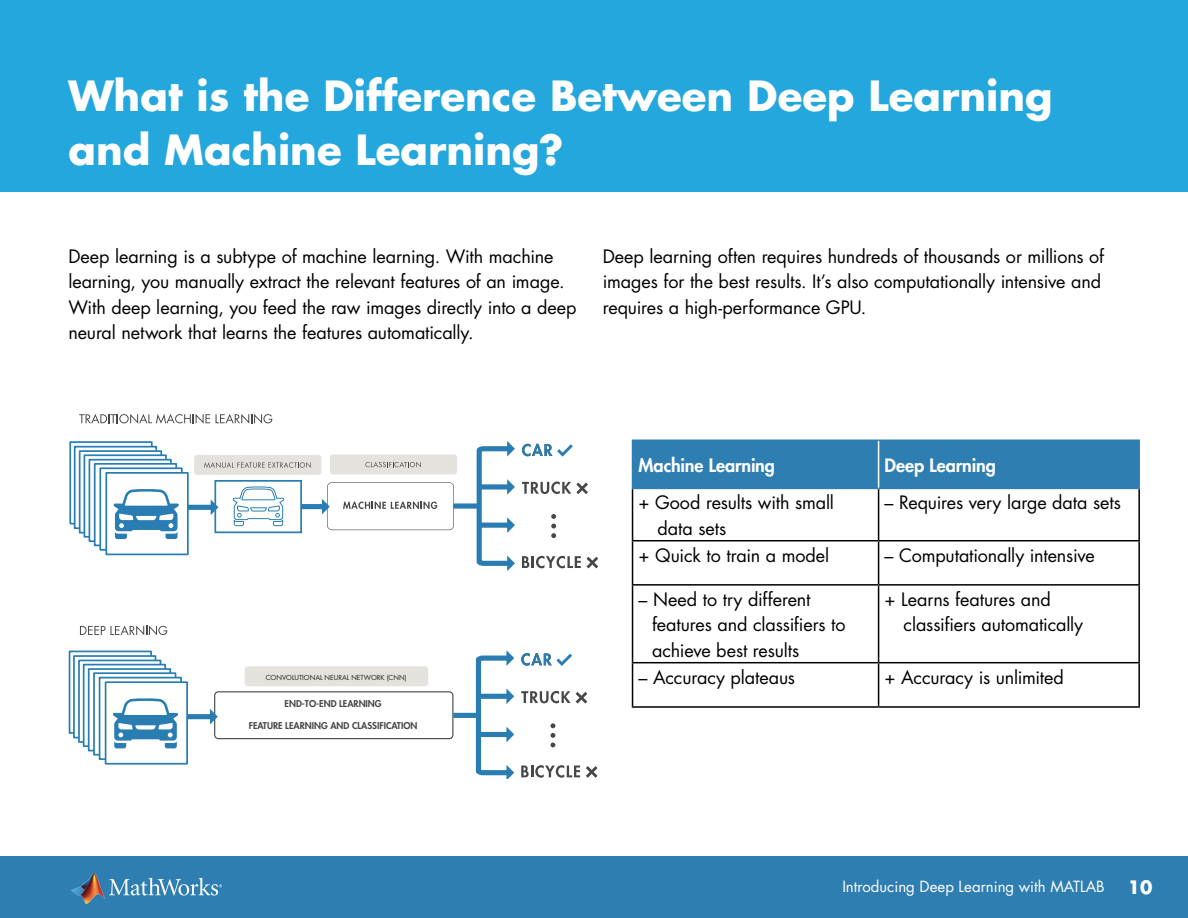
<style>
.page{position:relative;width:1188px;height:918px;background:#fff}
.page>*{position:absolute;margin:0;border:0;box-sizing:border-box;transform-origin:0 0}
.subheading_1{font:700 40.5px/54px "Futura Std";color:#fff}
.body_text{font:18px/25.5px "Futura Std";letter-spacing:-.005em;color:#000}
.body_text-2{font:800 18px "Futura Std";letter-spacing:-.005em;color:#fff}
.t1{font:700 18px "Futura Std";color:#fff}
.t2{font:15px "Futura Std";color:#fff}
.t3{font:800 9.15px "Futura Std";color:#464747}
.t4{font:6.75px "Futura Std";color:#231f20}
</style>
<div class="page">
<div style="left:0;top:0;width:1188px;height:191px;background:#24a7dd"></div>
<div style="left:0;top:856px;width:1188px;height:62px;background:#2f7eb2"></div>
<svg style="left:109px;top:878px;width:113px;height:18px"></svg>
<img style="left:72px;top:874px;width:33px;height:29px">
<div style="left:447px;top:503px;width:32px;height:6px;background:#297db2"></div>
<div style="left:298px;top:504px;width:25px;height:5px;background:#297db2"></div>
<svg style="left:322px;top:482px;width:132px;height:48px"></svg>
<div style="left:215px;top:481px;width:86px;height:51px;background:#fff"></div>
<div style="left:214px;top:480px;width:88px;height:53px;border:2px solid #297db2"></div>
<svg style="left:474px;top:441px;width:41px;height:130px"></svg>
<div style="left:167px;top:505px;width:45px;height:5px;background:#297db2"></div>
<svg style="left:211px;top:500px;width:7px;height:15px"></svg>
<svg style="left:522px;top:482px;width:66px;height:12px"></svg>
<svg style="left:551px;top:514px;width:5px;height:24px"></svg>
<svg style="left:522px;top:556px;width:59px;height:12px"></svg>
<svg style="left:587px;top:557px;width:11px;height:11px"></svg>
<div style="left:194px;top:455px;width:127px;height:20px;background:#e4e2dc;border-radius:3px"></div>
<svg style="left:204px;top:462px;width:107px;height:6px"></svg>
<div style="left:330px;top:454px;width:127px;height:20px;background:#e4e2dc;border-radius:3px"></div>
<svg style="left:365px;top:462px;width:56px;height:5px"></svg>
<div style="left:70px;top:442px;width:82px;height:82px;background:linear-gradient(to right,#fff,#fff)"></div>
<div style="left:69px;top:441px;width:84px;height:83px;border:2px solid #297db2"></div>
<div style="left:75px;top:447px;width:81px;height:81px;background:linear-gradient(to right,#fff,#fff)"></div>
<div style="left:74px;top:446px;width:83px;height:83px;border:2px solid #297db2"></div>
<div style="left:80px;top:451px;width:81px;height:82px;background:linear-gradient(to right,#fff,#fff)"></div>
<div style="left:79px;top:450px;width:83px;height:84px;border:2px solid #297db2"></div>
<svg style="left:87px;top:457px;width:77px;height:78px"></svg>
<div style="left:84px;top:454px;width:83px;height:84px;border:2px solid #297db2"></div>
<svg style="left:92px;top:462px;width:75px;height:77px"></svg>
<div style="left:89px;top:459px;width:83px;height:83px;border:2px solid #297db2"></div>
<div style="left:95px;top:464px;width:81px;height:81px;background:#fff"></div>
<div style="left:94px;top:463px;width:83px;height:83px;border:2px solid #297db2"></div>
<div style="left:100px;top:468px;width:82px;height:82px;background:#fff"></div>
<div style="left:99px;top:467px;width:84px;height:84px;border:2px solid #297db2"></div>
<div style="left:106px;top:473px;width:82px;height:81px;background:#fff"></div>
<div style="left:105px;top:472px;width:84px;height:83px;border:2px solid #297db2"></div>
<div style="left:214px;top:691px;width:239px;height:48px;border:1px solid #464747;border-radius:4px"></div>
<svg style="left:522px;top:444px;width:51px;height:13px"></svg>
<svg style="left:114px;top:489px;width:65px;height:50px"></svg>
<svg style="left:233px;top:486px;width:51px;height:40px"></svg>
<div style="left:453px;top:713px;width:25px;height:5px;background:#297db2"></div>
<svg style="left:473px;top:650px;width:41px;height:128px"></svg>
<div style="left:166px;top:714px;width:45px;height:5px;background:#297db2"></div>
<svg style="left:210px;top:709px;width:8px;height:15px"></svg>
<svg style="left:521px;top:691px;width:66px;height:13px"></svg>
<svg style="left:551px;top:723px;width:4px;height:24px"></svg>
<svg style="left:521px;top:765px;width:59px;height:13px"></svg>
<svg style="left:586px;top:766px;width:12px;height:12px"></svg>
<div style="left:245px;top:666px;width:183px;height:20px;background:#e4e2dc;border-radius:3px"></div>
<div style="left:69px;top:651px;width:83px;height:83px;border:2px solid #297db2"></div>
<div style="left:74px;top:656px;width:82px;height:82px;background:linear-gradient(to right,#fff,#fff)"></div>
<div style="left:73px;top:655px;width:83px;height:83px;border:2px solid #297db2"></div>
<div style="left:79px;top:660px;width:82px;height:82px;background:linear-gradient(to bottom,#fff,#fff)"></div>
<div style="left:78px;top:660px;width:83px;height:83px;border:2px solid #297db2"></div>
<div style="left:84px;top:665px;width:81px;height:81px;background:linear-gradient(to right,#fff,#fff)"></div>
<div style="left:83px;top:664px;width:83px;height:83px;border:2px solid #297db2"></div>
<div style="left:89px;top:669px;width:81px;height:82px;background:#fff"></div>
<div style="left:88px;top:668px;width:83px;height:83px;border:2px solid #297db2"></div>
<svg style="left:96px;top:675px;width:77px;height:78px"></svg>
<div style="left:93px;top:672px;width:83px;height:84px;border:2px solid #297db2"></div>
<svg style="left:102px;top:680px;width:74px;height:77px"></svg>
<div style="left:99px;top:677px;width:83px;height:83px;border:2px solid #297db2"></div>
<div style="left:106px;top:682px;width:81px;height:82px;background:#fff"></div>
<div style="left:105px;top:681px;width:83px;height:84px;border:2px solid #297db2"></div>
<svg style="left:521px;top:653px;width:51px;height:13px"></svg>
<svg style="left:113px;top:698px;width:65px;height:50px"></svg>
<svg style="left:79px;top:414px;width:131px;height:10px"></svg>
<svg style="left:216px;top:414px;width:56px;height:10px"></svg>
<svg style="left:80px;top:625px;width:87px;height:10px"></svg>
<div style="left:633px;top:441px;width:505px;height:47px;background:#2f7eb2"></div>
<svg style="left:633px;top:489px;width:505px;height:217px"></svg>
<hr style="left:632px;top:489px;width:1px;height:51px;background:#000">
<hr style="left:878px;top:489px;width:1px;height:51px;background:#000">
<hr style="left:1138px;top:489px;width:2px;height:51px;background:#000">
<hr style="left:632px;top:540px;width:247px;height:2px;background:#000">
<hr style="left:632px;top:541px;width:1px;height:43px;background:#000">
<hr style="left:879px;top:540px;width:261px;height:2px;background:#000">
<hr style="left:878px;top:541px;width:1px;height:43px;background:#000">
<hr style="left:1138px;top:541px;width:2px;height:43px;background:#000">
<hr style="left:632px;top:584px;width:247px;height:2px;background:#000">
<hr style="left:632px;top:586px;width:1px;height:76px;background:#000">
<hr style="left:879px;top:584px;width:261px;height:2px;background:#000">
<hr style="left:878px;top:586px;width:1px;height:76px;background:#000">
<hr style="left:1138px;top:586px;width:2px;height:76px;background:#000">
<hr style="left:632px;top:662px;width:247px;height:1px;background:#000">
<hr style="left:632px;top:663px;width:1px;height:43px;background:#000">
<hr style="left:879px;top:662px;width:261px;height:1px;background:#000">
<hr style="left:878px;top:663px;width:1px;height:43px;background:#000">
<hr style="left:1138px;top:663px;width:2px;height:43px;background:#000">
<hr style="left:632px;top:706px;width:247px;height:2px;background:#000">
<hr style="left:879px;top:706px;width:261px;height:2px;background:#000">
<hr style="left:632px;top:488px;width:247px;height:1px;background:#2f7eb2">
<hr style="left:879px;top:488px;width:261px;height:1px;background:#2f7eb2">
<hr style="left:878px;top:441px;width:1px;height:47px;background:#fff">
<hr style="left:632px;top:440px;width:247px;height:1px;background:#2f7eb2">
<hr style="left:632px;top:441px;width:1px;height:47px;background:#2f7eb2">
<hr style="left:879px;top:440px;width:261px;height:1px;background:#2f7eb2">
<hr style="left:1138px;top:441px;width:2px;height:47px;background:#2f7eb2">
<p class="subheading_1" style="left:68px;top:68px;width:986px">What is the Difference Between Deep Learning and Machine Learning?</p>
<p class="body_text" style="left:68px;top:243px;width:510px">Deep learning is a subtype of machine learning. With machine learning, you manually extract the relevant features of an image.<br>With deep learning, you feed the raw images directly into a deep neural network that learns the features automatically.</p>
<p class="body_text" style="left:603px;top:243px;width:503px">Deep learning often requires hundreds of thousands or millions of images for the best results. It’s also computationally intensive and requires a high-performance GPU.</p>
<p class="t4" style="left:266px;top:673px;width:142px">CONVOLUTIONAL NEURAL NETWORK (CNN)</p>
<p class="t3" style="left:285px;top:697px;width:99px">END-TO-END LEARNING</p>
<p class="t3" style="left:249px;top:719px;width:170px">FEATURE LEARNING AND CLASSIFICATION</p>
<p class="body_text-2" style="left:639px;top:454px;width:138px">Machine Learning</p>
<p class="body_text-2" style="left:885px;top:454px;width:113px">Deep Learning</p>
<p class="body_text" style="left:658px;top:490px;width:178px;text-indent:-19px">+ Good results with small data sets</p>
<p class="body_text" style="left:885px;top:490px;width:238px">– Requires very large data sets</p>
<p class="body_text" style="left:639px;top:542px;width:192px">+ Quick to train a model</p>
<p class="body_text" style="left:885px;top:542px;width:212px">– Computationally intensive</p>
<p class="body_text" style="left:652px;top:587px;width:195px;text-indent:-14px">– Need to try different features and classifiers to achieve best results</p>
<p class="body_text" style="left:904px;top:587px;width:181px;text-indent:-19px">+ Learns features and classifiers automatically</p>
<p class="body_text" style="left:639px;top:664px;width:158px">– Accuracy plateaus</p>
<p class="body_text" style="left:885px;top:664px;width:181px">+ Accuracy is unlimited</p>
<p class="t2" style="left:842px;top:877px;width:264px">Introducing Deep Learning with MATLAB</p>
<p class="t1" style="left:1128px;top:876px;width:26px">10</p>
</div>
